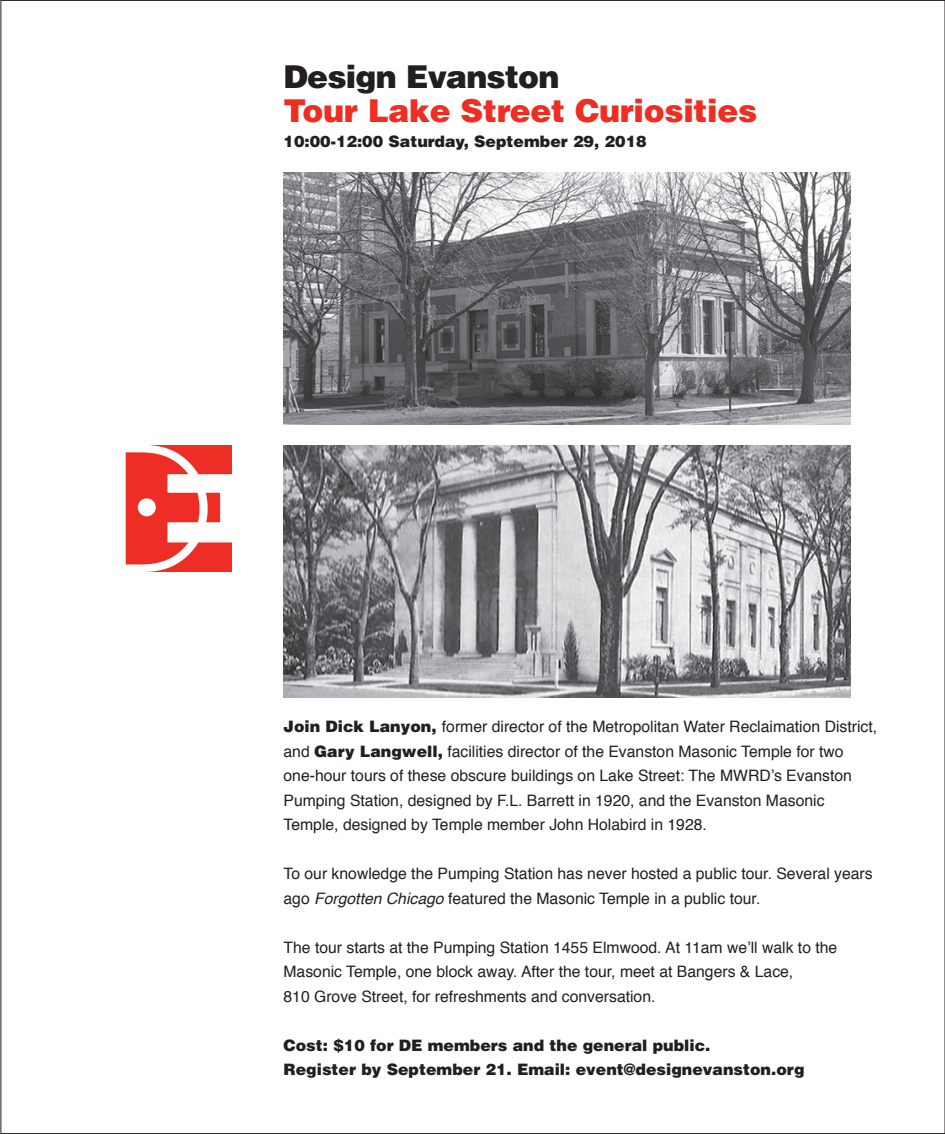
<style>
.page{position:relative;width:945px;height:1134px;background:#fff}
.page>*{position:absolute;margin:0;border:0;box-sizing:border-box;transform-origin:0 0}
.t1{font:900 31.5px "Helvetica";letter-spacing:-.01em;color:#ee2e22}
.t2{font:900 31.5px "Helvetica";letter-spacing:-.025em;color:#231f20}
.t3{font:15.75px/24.5px "Helvetica";color:#231f20}
.t4{font:900 15.75px "Helvetica";color:#231f20}
.s1{font-weight:900}
.s2{font-style:italic}
</style>
<div class="page">
<img style="left:125px;top:445px;width:106px;height:126px">
<img style="left:284px;top:172px;width:566px;height:252px">
<img style="left:284px;top:446px;width:566px;height:252px">
<p class="t2" style="left:284px;top:56px;width:278px">Design Evanston</p>
<p class="t1" style="left:284px;top:90px;width:475px">Tour Lake Street Curiosities</p>
<p class="t4" style="left:284px;top:131px;width:365px">10:00-12:00 Saturday, September 29, 2018</p>
<p class="t3" style="left:284px;top:715px;width:595px"><span class="s1">Join Dick Lanyon,</span> former director of the Metropolitan Water Reclaimation District, and <span class="s1">Gary Langwell,</span> facilities director of the Evanston Masonic Temple for two one-hour tours of these obscure buildings on Lake Street: The MWRD’s Evanston Pumping Station, designed by F.L. Barrett in 1920, and the Evanston Masonic Temple, designed by Temple member John Holabird in 1928.</p>
<p class="t3" style="left:284px;top:862px;width:591px">To our knowledge the Pumping Station has never hosted a public tour. Several years ago <span class="s2">Forgotten Chicago</span> featured the Masonic Temple in a public tour.</p>
<p class="t3" style="left:284px;top:935px;width:555px">The tour starts at the Pumping Station 1455 Elmwood. At 11am we’ll walk to the<br>Masonic Temple, one block away. After the tour, meet at Bangers &amp; Lace,</p>
<p class="t3" style="left:284px;top:984px;width:374px">810 Grove Street, for refreshments and conversation.</p>
<p class="t4" style="left:284px;top:1035px;width:429px">Cost: $10 for DE members and the general public.</p>
<p class="t4" style="left:284px;top:1059px;width:523px">Register by September 21. Email: event@designevanston.org</p>
</div>
